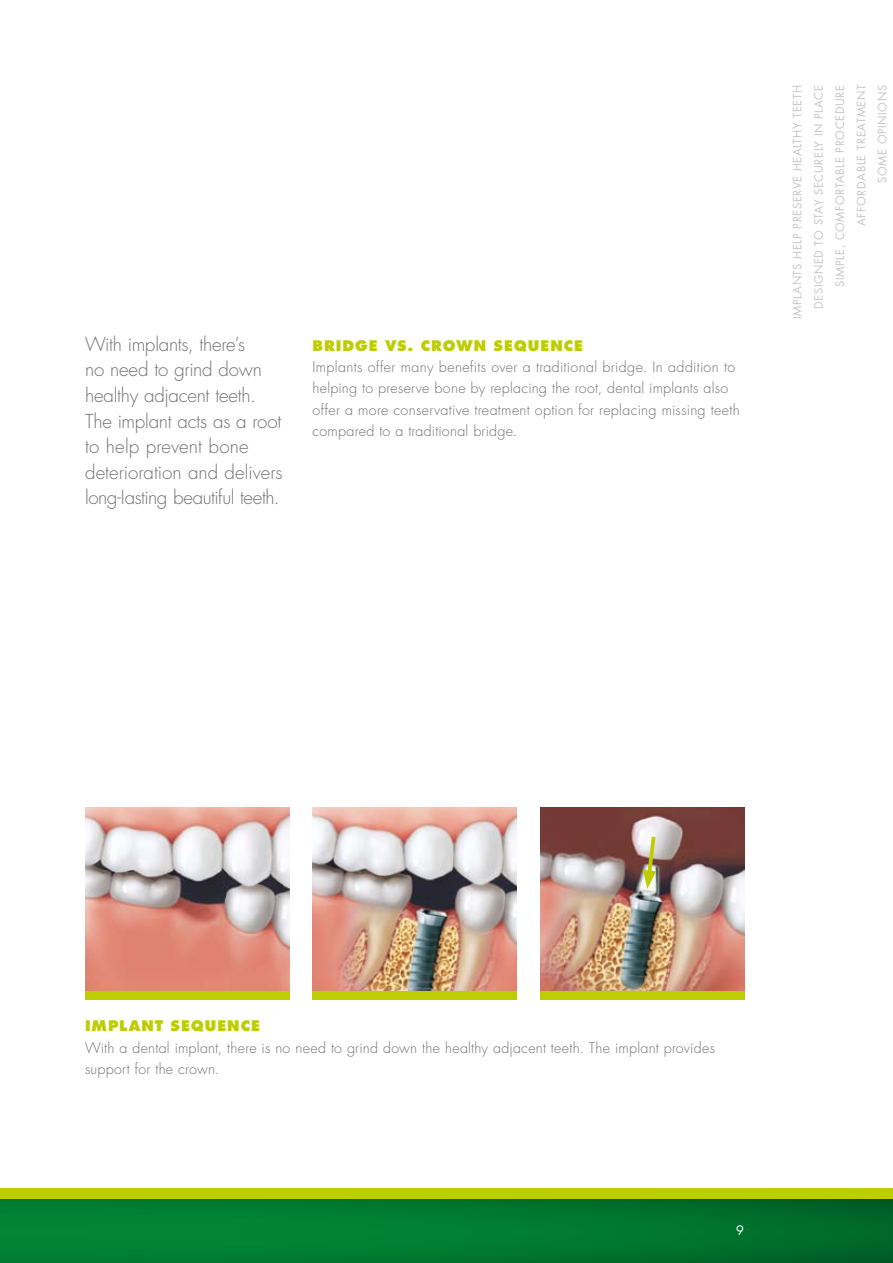
<style>
.page{position:relative;width:893px;height:1263px;background:#fff}
.page>*{position:absolute;margin:0;border:0;box-sizing:border-box;transform-origin:0 0}
.t1{font:300 18.75px/25.5px "Futura Std";letter-spacing:-.01em;color:#707173}
.t2{font:300 14.25px/21.3px "Futura Std";letter-spacing:.02em;color:#707173}
.t3{font:800 14.25px "Futura Std";letter-spacing:.065em;color:#becd00}
.t4{font:12.75px "Futura Std";color:#fff}
.t5{font:11.25px/21.3px "Futura Std";letter-spacing:.05em;color:#c5c6c8;text-align:right}
</style>
<div class="page">
<img style="left:85px;top:808px;width:204px;height:183px">
<img style="left:540px;top:808px;width:204px;height:183px">
<img style="left:313px;top:808px;width:204px;height:183px">
<div style="left:85px;top:991px;width:204px;height:8px;background:#becd00"></div>
<div style="left:313px;top:991px;width:204px;height:8px;background:#becd00"></div>
<div style="left:540px;top:991px;width:204px;height:8px;background:#becd00"></div>
<svg style="left:643px;top:837px;width:13px;height:52px"></svg>
<div style="left:0;top:1199px;width:893px;height:64px;background:linear-gradient(to right,#008834,#006829)"></div>
<div style="left:0;top:1188px;width:893px;height:11px;background:#becd00"></div>
<h1 class="t1" style="left:85px;top:332px;width:199px">With implants, there’s<br>no need to grind down healthy adjacent teeth.<br>The implant acts as a root to help prevent bone deterioration and delivers long-Iasting beautiful teeth.</h1>
<p class="t3" style="left:313px;top:337px;width:23px">BRID</p>
<p class="t3" style="left:355px;top:337px;width:80px">GEVS. CROWN</p>
<p class="t3" style="left:494px;top:337px;width:13px">SEQUENCE</p>
<p class="t2" style="left:313px;top:357px;width:429px">Implants offer many benefits over a traditional bridge. In addition to helping to preserve bone by replacing the root, dental implants also offer a more conservative treatment option for replacing missing teeth compared to a traditional bridge.</p>
<p class="t5" style="left:787px;top:319px;width:235px;rotate:-90deg">IMPLANTS HELP PRESERVE HEALTHY TEETH<br>DESIGNED TO Stay Securely in Place<br>Simple, Comfortable Procedure<br>Affordable Treatment<br>SOME OPINIONS</p>
<p class="t3" style="left:85px;top:1017px;width:177px">IMPLANT SEQUENCE</p>
<p class="t2" style="left:85px;top:1037px;width:631px">With a dental implant, there is no need to grind down the healthy adjacent teeth. The implant provides support for the crown.</p>
<p class="t4" style="left:736px;top:1222px;width:9px">9</p>
</div>
